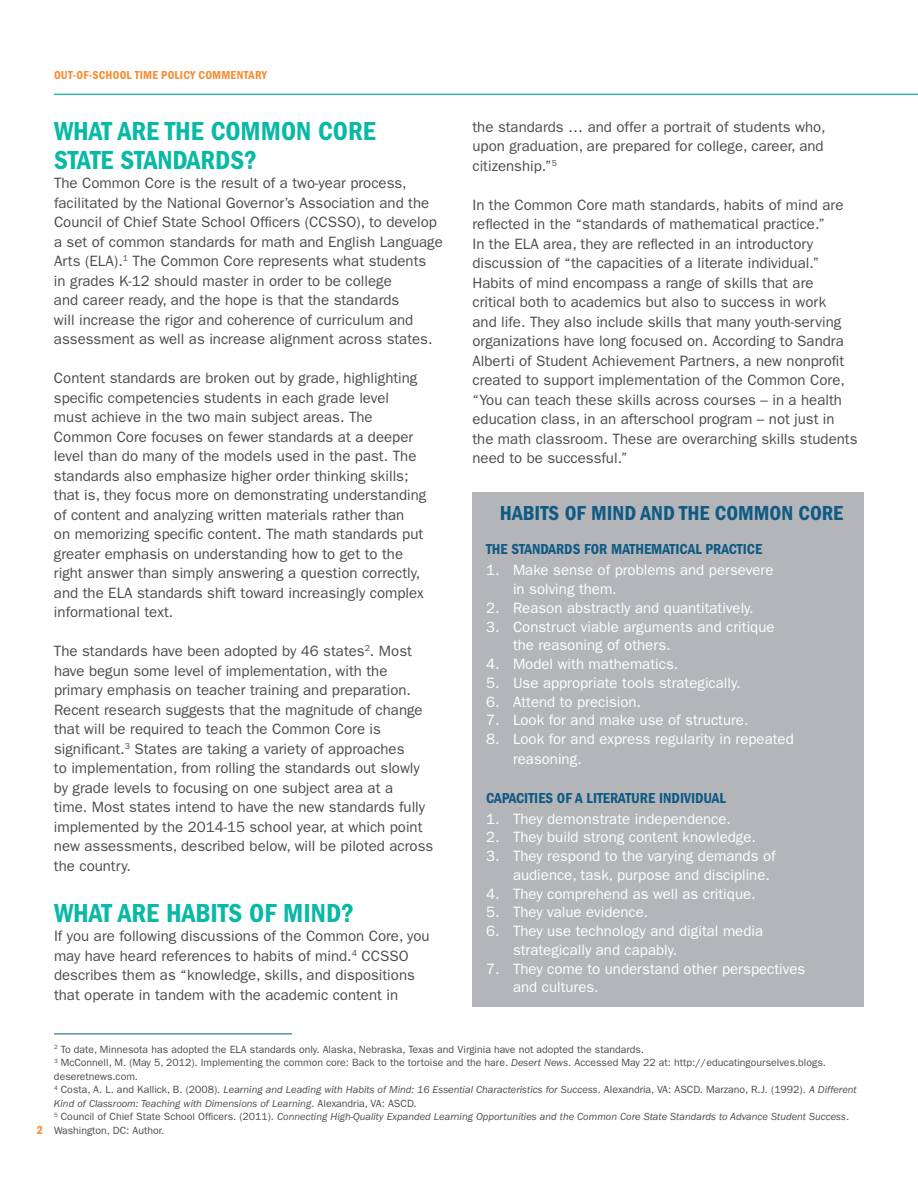
<style>
.page{position:relative;width:918px;height:1188px;background:#fff}
.page>*{position:absolute;margin:0;border:0;box-sizing:border-box;transform-origin:0 0}
.t1{font:27px/28.5px "ITC Franklin Gothic Std Dm Cd";color:#09b9a6}
.t2{font:21px "ITC Franklin Gothic Std Dm Cd";color:#0f5a84}
.t3{font:15px/19.5px "ITC Franklin Gothic Std";color:#4b4c4d}
.t4{font:15px/18.8px "ITC Franklin Gothic Std";color:#fff}
.t5{font:15px "ITC Franklin Gothic Std Dm Cd";color:#0f5a84}
.Forum_Body_Copy{font:12px "ITC Franklin Gothic Std Dm Cd";letter-spacing:.015em;color:#f68c32}
.t6{font:italic 10.5px/13.5px "ITC Franklin Gothic Std";color:#4b4c4d}
.t7{font:10.5px/13.5px "ITC Franklin Gothic Std";color:#4b4c4d}
.s1{font-style:italic}
.s2{font-style:normal}
</style>
<div class="page">
<hr style="left:54px;top:94px;width:864px;height:1px;background:#2abca8">
<hr style="left:54px;top:1034px;width:238px;height:1px;background:#0f5a84">
<div style="left:472px;top:492px;width:392px;height:514px;background:#b4b5b8"></div>
<p class="Forum_Body_Copy" style="left:54px;top:68px;width:215px">OUT-OF-SCHOOL TIME POLICY COMMENTARY</p>
<p class="t1" style="left:54px;top:117px;width:323px">WHAT ARE THE COMMON CORE<br>STATE STANDARDS?</p>
<p class="t3" style="left:54px;top:173px;width:390px">The Common Core is the result of a two-year process, facilitated by the National Governor’s Association and the Council of Chief State School Officers (CCSSO), to develop a set of common standards for math and English Language Arts (ELA).<sup>1</sup> The Common Core represents what students<br>in grades K-12 should master in order to be college<br>and career ready, and the hope is that the standards<br>will increase the rigor and coherence of curriculum and assessment as well as increase alignment across states.</p>
<p class="t3" style="left:54px;top:368px;width:374px">Content standards are broken out by grade, highlighting specific competencies students in each grade level<br>must achieve in the two main subject areas. The Common Core focuses on fewer standards at a deeper level than do many of the models used in the past. The standards also emphasize higher order thinking skills; that is, they focus more on demonstrating understanding of content and analyzing written materials rather than<br>on memorizing specific content. The math standards put greater emphasis on understanding how to get to the right answer than simply answering a question correctly, and the ELA standards shift toward increasingly complex informational text.</p>
<p class="t3" style="left:54px;top:641px;width:381px">The standards have been adopted by 46 states<sup>2</sup>. Most have begun some level of implementation, with the primary emphasis on teacher training and preparation.<br>Recent research suggests that the magnitude of change that will be required to teach the Common Core is significant.<sup>3</sup> States are taking a variety of approaches<br>to implementation, from rolling the standards out slowly by grade levels to focusing on one subject area at a<br>time. Most states intend to have the new standards fully implemented by the 2014-15 school year, at which point new assessments, described below, will be piloted across the country.</p>
<p class="t1" style="left:54px;top:898px;width:302px">WHAT ARE HABITS OF MIND?</p>
<p class="t3" style="left:54px;top:926px;width:377px">If you are following discussions of the Common Core, you may have heard references to habits of mind.<sup>4</sup> CCSSO describes them as “knowledge, skills, and dispositions that operate in tandem with the academic content in</p>
<p class="t3" style="left:473px;top:117px;width:355px">the standards … and offer a portrait of students who, upon graduation, are prepared for college, career, and citizenship.”<sup>5</sup></p>
<p class="t3" style="left:472px;top:195px;width:386px">In the Common Core math standards, habits of mind are reflected in the “standards of mathematical practice.”<br>In the ELA area, they are reflected in an introductory discussion of “the capacities of a literate individual.” Habits of mind encompass a range of skills that are critical both to academics but also to success in work<br>and life. They also include skills that many youth-serving organizations have long focused on. According to Sandra Alberti of Student Achievement Partners, a new nonprofit created to support implementation of the Common Core, “You can teach these skills across courses – in a health education class, in an afterschool program – not just in the math classroom. These are overarching skills students need to be successful.”</p>
<p class="t2" style="left:500px;top:501px;width:345px">HABITS OF MIND AND THE COMMON CORE</p>
<p class="t5" style="left:486px;top:541px;width:278px">THE STANDARDS FOR MATHEMATICAL PRACTICE</p>
<p class="t4" style="left:513px;top:561px;width:262px;text-indent:-27px">1. Make sense of problems and persevere in solving them.</p>
<p class="t4" style="left:486px;top:599px;width:269px">2. Reason abstractly and quantitatively.</p>
<p class="t4" style="left:513px;top:617px;width:263px;text-indent:-27px">3. Construct viable arguments and critique the reasoning of others.</p>
<p class="t4" style="left:486px;top:655px;width:194px">4. Model with mathematics.</p>
<p class="t4" style="left:486px;top:674px;width:256px">5. Use appropriate tools strategically.</p>
<p class="t4" style="left:486px;top:692px;width:157px">6. Attend to precision.</p>
<p class="t4" style="left:486px;top:711px;width:264px">7. Look for and make use of structure.</p>
<p class="t4" style="left:513px;top:729px;width:282px;line-height:19.5px;text-indent:-27px">8. Look for and express regularity in repeated reasoning.</p>
<p class="t5" style="left:486px;top:789px;width:241px">CAPACITIES OF A LITERATURE INDIVIDUAL</p>
<p class="t4" style="left:486px;top:809px;width:247px">1. They demonstrate independence.</p>
<p class="t4" style="left:486px;top:828px;width:271px">2. They build strong content knowledge.</p>
<p class="t4" style="left:513px;top:847px;width:264px;text-indent:-27px">3. They respond to the varying demands of audience, task, purpose and discipline.</p>
<p class="t4" style="left:486px;top:884px;width:271px">4. They comprehend as well as critique.</p>
<p class="t4" style="left:486px;top:903px;width:164px">5. They value evidence.</p>
<p class="t4" style="left:513px;top:922px;width:252px;text-indent:-27px">6. They use technology and digital media strategically and capably.</p>
<p class="t4" style="left:513px;top:959px;width:294px;text-indent:-27px">7. They come to understand other perspectives and cultures.</p>
<p class="Forum_Body_Copy" style="left:37px;top:1123px;width:8px">2</p>
<p class="t7" style="left:54px;top:1043px;width:592px"><sup>2</sup> To date, Minnesota has adopted the ELA standards only. Alaska, Nebraska, Texas and Virginia have not adopted the standards.</p>
<p class="t7" style="left:54px;top:1056px;width:774px"><sup>3</sup> McConnell, M. (May 5, 2012). Implementing the common core: Back to the tortoise and the hare. <span class="s1">Desert News</span>. Accessed May 22 at: http://educatingourselves.blogs. deseretnews.com.</p>
<p class="t6" style="left:54px;top:1083px;width:804px"><sup>4</sup> <span class="s2">Costa, A. L. and Kallick, B. (2008).</span> Learning and Leading with Habits of Mind: 16 Essential Characteristics for Success<span class="s2">. Alexandria, VA: ASCD. Marzano, R.J. (1992).</span> A Different<br>Kind of Classroom: Teaching with Dimensions of Learning<span class="s2">. Alexandria, VA: ASCD.</span></p>
<p class="t6" style="left:54px;top:1110px;width:797px"><sup>5</sup> <span class="s2">Council of Chief State School Officers. (2011).</span> Connecting High-Quality Expanded Learning Opportunities and the Common Core State Standards to Advance Student Success<span class="s2">.<br>Washington, DC: Author.</span></p>
</div>
